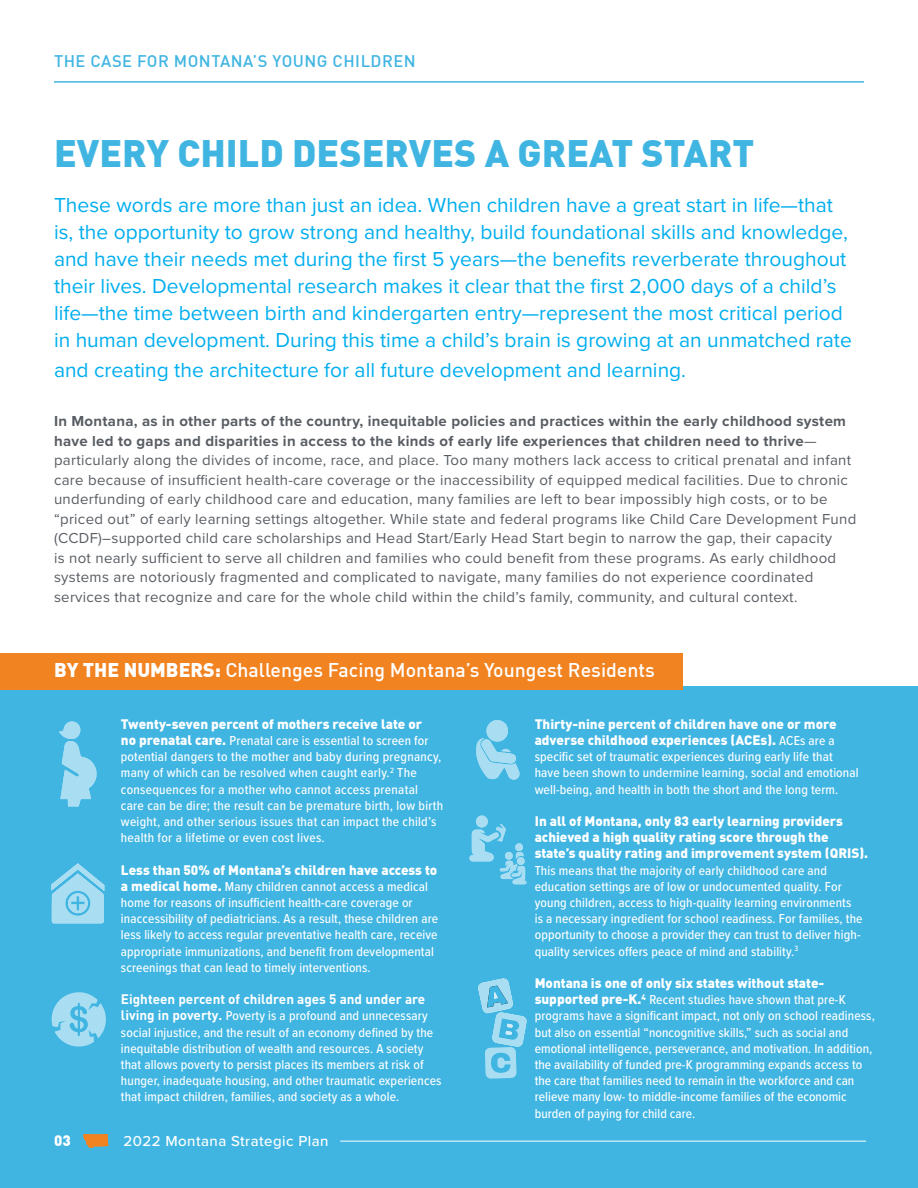
<style>
.page{position:relative;width:918px;height:1188px;background:#fff}
.page>*{position:absolute;margin:0;border:0;box-sizing:border-box;transform-origin:0 0}
.t1{font:900 37.5px "DIN Pro";color:#40b5e2}
.t2{font:21px/27px "Proxima Nova";color:#00aeef}
.t3{font:500 19.5px "DIN Pro";color:#fff}
.t4{font:500 16.5px "DIN Pro";letter-spacing:.03em;color:#40b5e2}
.t5{font:15px/19.5px "Proxima Nova";letter-spacing:.02em;color:#585d63}
.t6{font:500 15px "Proxima Nova";letter-spacing:.03em;color:#fff}
.t7{font:900 15px "DIN Pro";color:#fff}
.t8{font:500 13.5px/16.2px "Proxima Nova Cond";letter-spacing:.01em;color:#fff}
.s1{font-weight:700}
.s2{font-weight:900}
.s3{font-family:"DIN Pro";font-weight:900}
.s4{font-family:"DIN Pro";font-weight:700}
</style>
<div class="page">
<div style="left:0;top:687px;width:918px;height:501px;background:#40b5e2"></div>
<hr style="left:54px;top:81px;width:810px;height:2px;background:#40b5e2">
<div style="left:0;top:653px;width:683px;height:36px;background:#f28321"></div>
<svg style="left:59px;top:721px;width:38px;height:86px"></svg>
<svg style="left:51px;top:863px;width:53px;height:60px"></svg>
<svg style="left:52px;top:992px;width:54px;height:55px"></svg>
<svg style="left:476px;top:720px;width:44px;height:60px"></svg>
<svg style="left:478px;top:978px;width:49px;height:101px"></svg>
<div style="left:476px;top:816px;width:12px;height:12px;background:#a9def2;border-radius:50%"></div>
<svg style="left:469px;top:824px;width:58px;height:60px"></svg>
<svg style="left:83px;top:1134px;width:25px;height:14px"></svg>
<hr style="left:340px;top:1141px;width:526px;height:1px;background:#fff">
<p class="t4" style="left:54px;top:50px;width:363px">THE CASE FOR MONTANA’S YOUNG CHILDREN</p>
<p class="t1" style="left:54px;top:128px;width:702px">EVERY CHILD DESERVES A GREAT START</p>
<p class="t2" style="left:54px;top:192px;width:799px">These words are more than just an idea. When children have a great start in life—that is, the opportunity to grow strong and healthy, build foundational skills and knowledge, and have their needs met during the first 5 years—the benefits reverberate throughout their lives. Developmental research makes it clear that the first 2,000 days of a child’s life—the time between birth and kindergarten entry—represent the most critical period in human development. During this time a child’s brain is growing at an unmatched rate</p>
<p class="t2" style="left:54px;top:357px;width:634px">and creating the architecture for all future development and learning.</p>
<p class="t5" style="left:54px;top:412px;width:804px"><span class="s1">In Montana, as in other parts of the country, inequitable policies and practices within the early childhood system have led to gaps and disparities in access to the kinds of early life experiences that children need to thrive</span>— particularly along the divides of income, race, and place. Too many mothers lack access to critical prenatal and infant care because of insufficient health-care coverage or the inaccessibility of equipped medical facilities. Due to chronic underfunding of early childhood care and education, many families are left to bear impossibly high costs, or to be “priced out” of early learning settings altogether. While state and federal programs like Child Care Development Fund (CCDF)–supported child care scholarships and Head Start/Early Head Start begin to narrow the gap, their capacity<br>is not nearly sufficient to serve all children and families who could benefit from these programs. As early childhood systems are notoriously fragmented and complicated to navigate, many families do not experience coordinated services that recognize and care for the whole child within the child’s family, community, and cultural context.</p>
<p class="t3" style="left:54px;top:658px;width:602px"><span class="s2">BY THE NUMBERS:</span> Challenges Facing Montana’s Youngest Residents</p>
<p class="t8" style="left:121px;top:716px;width:324px"><span class="s3">Twenty-seven percent of mothers receive late or<br>no prenatal care.</span> Prenatal care is essential to screen for potential dangers to the mother and baby during pregnancy, many of which can be resolved when caught early.<sup>2</sup> The consequences for a mother who cannot access prenatal care can be dire; the result can be premature birth, low birth weight, and other serious issues that can impact the child’s health for a lifetime or even cost lives.</p>
<p class="t8" style="left:121px;top:861px;width:319px"><span class="s3">Less than 50% of Montana’s children have access to a medical home.</span> Many children cannot access a medical home for reasons of insufficient health-care coverage or inaccessibility of pediatricians. As a result, these children are less likely to access regular preventative health care, receive appropriate immunizations, and benefit from developmental screenings that can lead to timely interventions.</p>
<p class="t8" style="left:121px;top:991px;width:322px"><span class="s4">Eighteen percent of children ages 5 and under are living in poverty.</span> Poverty is a profound and unnecessary social injustice, and the result of an economy defined by the inequitable distribution of wealth and resources. A society that allows poverty to persist places its members at risk of hunger, inadequate housing, and other traumatic experiences that impact children, families, and society as a whole.</p>
<p class="t8" style="left:535px;top:716px;width:325px"><span class="s3">Thirty-nine percent of children have one or more adverse childhood experiences (ACEs).</span> ACEs are a specific set of traumatic experiences during early life that have been shown to undermine learning, social and emotional well-being, and health in both the short and the long term.</p>
<p class="t8" style="left:535px;top:813px;width:335px"><span class="s3">In all of Montana, only 83 early learning providers achieved a high quality rating score through the state’s quality rating and improvement system (QRIS).<br></span>This means that the majority of early childhood care and education settings are of low or undocumented quality. For young children, access to high-quality learning environments<br>is a necessary ingredient for school readiness. For families, the opportunity to choose a provider they can trust to deliver high&shy;quality services offers peace of mind and stability.<sup>3</sup></p>
<p class="t8" style="left:535px;top:975px;width:342px"><span class="s3">Montana is one of only six states without state&shy;supported pre-K.</span><sup>4</sup> Recent studies have shown that pre-K programs have a significant impact, not only on school readiness, but also on essential “noncognitive skills,” such as social and emotional intelligence, perseverance, and motivation. In addition, the availability of funded pre-K programming expands access to the care that families need to remain in the workforce and can relieve many low- to middle-income families of the economic burden of paying for child care.</p>
<p class="t7" style="left:54px;top:1130px;width:18px">03</p>
<p class="t6" style="left:124px;top:1132px;width:206px">2022 Montana Strategic Plan</p>
</div>
